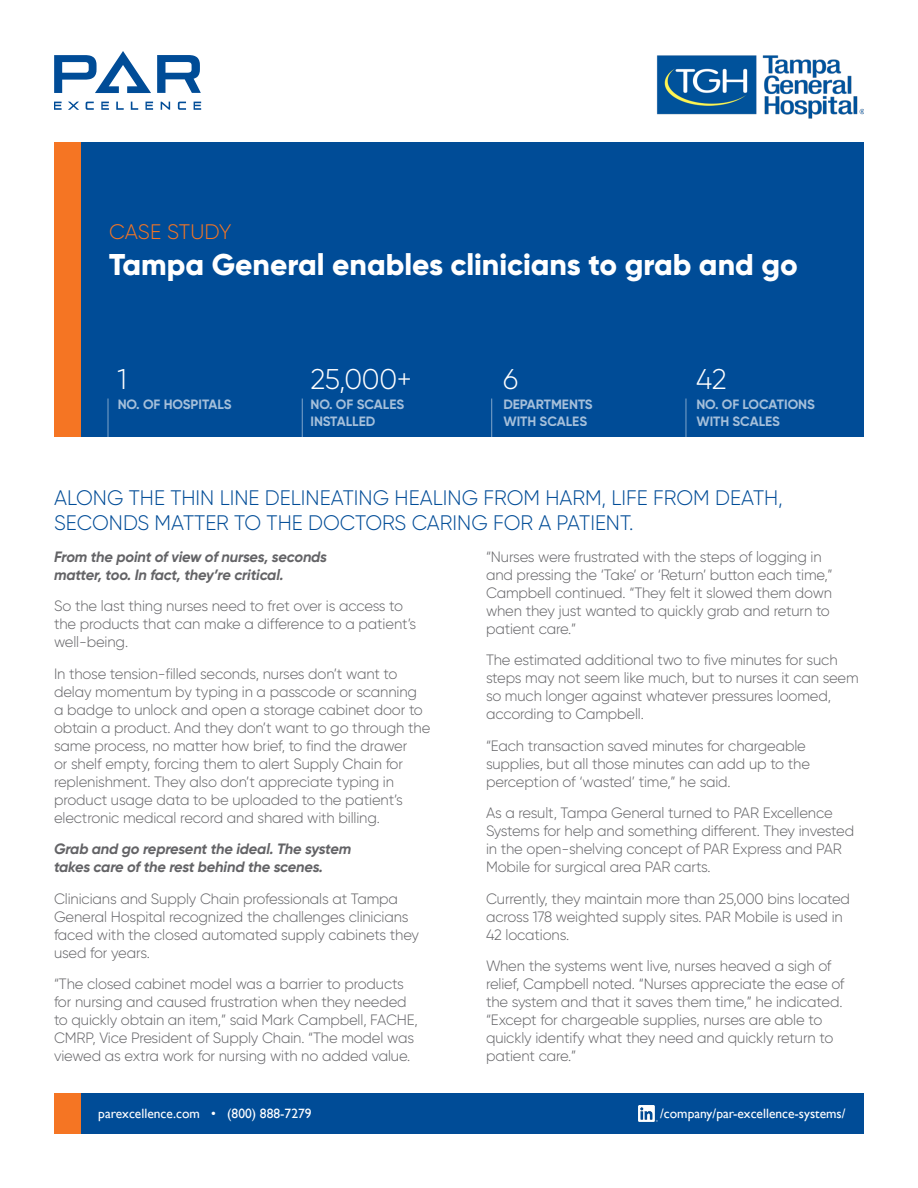
<style>
.page{position:relative;width:918px;height:1188px;background:#fff}
.page>*{position:absolute;margin:0;border:0;box-sizing:border-box;transform-origin:0 0}
.t1{font:800 30px "Gilroy";color:#fff}
.BODY_COPY{font:300 28.5px "Gilroy";letter-spacing:-.015em;color:#fff}
.INTRO_DECK{font:300 21px/25.2px "Gilroy";color:#004c97}
.SUBHEAD{font:300 21px "Gilroy";color:#f57523}
.BODY_COPY-2{font:300 15px/18px "Gilroy";letter-spacing:-.01em;color:#636366}
.BODY_BOLD_ITAL{font:italic 700 15px/18px "Gilroy";letter-spacing:-.015em;color:#636366}
.t2{font:700 13.5px/16.2px "Gilroy";color:#fff}
.t3{font:13.5px "Gill Sans";color:#fff}
</style>
<div class="page">
<div style="left:54px;top:142px;width:810px;height:294px;background:#004c97"></div>
<div style="left:54px;top:142px;width:27px;height:294px;background:#f57523"></div>
<hr style="left:108px;top:399px;width:1px;height:54px;background:#fff">
<hr style="left:491px;top:399px;width:1px;height:54px;background:#fff">
<hr style="left:302px;top:399px;width:1px;height:54px;background:#fff">
<hr style="left:686px;top:399px;width:1px;height:54px;background:#fff">
<svg style="left:54px;top:102px;width:8px;height:8px"></svg>
<svg style="left:101px;top:102px;width:8px;height:8px"></svg>
<svg style="left:146px;top:102px;width:7px;height:8px"></svg>
<svg style="left:68px;top:102px;width:11px;height:8px"></svg>
<svg style="left:86px;top:102px;width:8px;height:8px"></svg>
<svg style="left:194px;top:102px;width:7px;height:8px"></svg>
<svg style="left:178px;top:102px;width:8px;height:8px"></svg>
<svg style="left:116px;top:102px;width:8px;height:8px"></svg>
<svg style="left:131px;top:102px;width:7px;height:8px"></svg>
<svg style="left:161px;top:102px;width:9px;height:8px"></svg>
<svg style="left:157px;top:55px;width:44px;height:38px"></svg>
<svg style="left:54px;top:51px;width:97px;height:42px"></svg>
<img style="left:657px;top:55px;width:207px;height:63px">
<div style="left:54px;top:1094px;width:810px;height:40px;background:#004c97"></div>
<img style="left:638px;top:1106px;width:20px;height:16px">
<div style="left:54px;top:1094px;width:27px;height:40px;background:#f57523"></div>
<p class="SUBHEAD" style="left:109px;top:219px;width:124px">CASE STUDY</p>
<p class="t1" style="left:109px;top:245px;width:690px">Tampa General enables clinicians to grab and go</p>
<p class="BODY_COPY" style="left:117px;top:362px;width:11px">1</p>
<p class="BODY_COPY" style="left:310px;top:362px;width:103px">25,000+</p>
<p class="BODY_COPY" style="left:503px;top:362px;width:17px">6</p>
<p class="BODY_COPY" style="left:696px;top:362px;width:32px">42</p>
<p class="t2" style="left:117px;top:396px;width:116px">NO. OF HOSPITALS</p>
<p class="t2" style="left:310px;top:396px;width:95px">NO. OF SCALES<br>INSTALLED</p>
<p class="t2" style="left:503px;top:396px;width:91px">DEPARTMENTS<br>WITH SCALES</p>
<p class="t2" style="left:696px;top:396px;width:120px">NO. OF LOCATIONS<br>WITH SCALES</p>
<p class="INTRO_DECK" style="left:54px;top:485px;width:730px">ALONG THE THIN LINE DELINEATING HEALING FROM HARM, LIFE FROM DEATH,<br>SECONDS MATTER TO THE DOCTORS CARING FOR A PATIENT.</p>
<p class="BODY_BOLD_ITAL" style="left:54px;top:547px;width:275px">From the point of view of nurses, seconds matter, too. In fact, they’re critical.</p>
<p class="BODY_COPY-2" style="left:54px;top:597px;width:364px">So the last thing nurses need to fret over is access to the products that can make a difference to a patient’s well-being.</p>
<p class="BODY_COPY-2" style="left:54px;top:664px;width:378px">In those tension-filled seconds, nurses don’t want to delay momentum by typing in a passcode or scanning<br>a badge to unlock and open a storage cabinet door to obtain a product. And they don’t want to go through the same process, no matter how brief, to find the drawer<br>or shelf empty, forcing them to alert Supply Chain for replenishment. They also don’t appreciate typing in product usage data to be uploaded to the patient’s electronic medical record and shared with billing.</p>
<p class="BODY_BOLD_ITAL" style="left:54px;top:840px;width:299px">Grab and go represent the ideal. The system takes care of the rest behind the scenes.</p>
<p class="BODY_COPY-2" style="left:54px;top:889px;width:367px">Clinicians and Supply Chain professionals at Tampa General Hospital recognized the challenges clinicians faced with the closed automated supply cabinets they used for years.</p>
<p class="BODY_COPY-2" style="left:54px;top:975px;width:365px">“The closed cabinet model was a barrier to products for nursing and caused frustration when they needed to quickly obtain an item,” said Mark Campbell, FACHE, CMRP, Vice President of Supply Chain. “The model was viewed as extra work for nursing with no added value.</p>
<p class="BODY_COPY-2" style="left:486px;top:547px;width:348px">“Nurses were frustrated with the steps of logging in and pressing the ‘Take’ or ‘Return’ button each time,” Campbell continued. “They felt it slowed them down when they just wanted to quickly grab and return to patient care.”</p>
<p class="BODY_COPY-2" style="left:486px;top:651px;width:374px">The estimated additional two to five minutes for such steps may not seem like much, but to nurses it can seem so much longer against whatever pressures loomed, according to Campbell.</p>
<p class="BODY_COPY-2" style="left:486px;top:736px;width:326px">“Each transaction saved minutes for chargeable supplies, but all those minutes can add up to the perception of ‘wasted’ time,” he said.</p>
<p class="BODY_COPY-2" style="left:486px;top:804px;width:370px">As a result, Tampa General turned to PAR Excellence Systems for help and something different. They invested in the open-shelving concept of PAR Express and PAR Mobile for surgical area PAR carts.</p>
<p class="BODY_COPY-2" style="left:486px;top:889px;width:366px">Currently, they maintain more than 25,000 bins located across 178 weighted supply sites. PAR Mobile is used in<br>42 locations.</p>
<p class="BODY_COPY-2" style="left:486px;top:957px;width:360px">When the systems went live, nurses heaved a sigh of relief, Campbell noted. “Nurses appreciate the ease of the system and that it saves them time,” he indicated. “Except for chargeable supplies, nurses are able to quickly identify what they need and quickly return to patient care.”</p>
<p class="t3" style="left:98px;top:1105px;width:215px">parexcellence.com • (800) 888-7279</p>
<p class="t3" style="left:660px;top:1105px;width:187px">/company/par-excellence-systems/</p>
</div>
